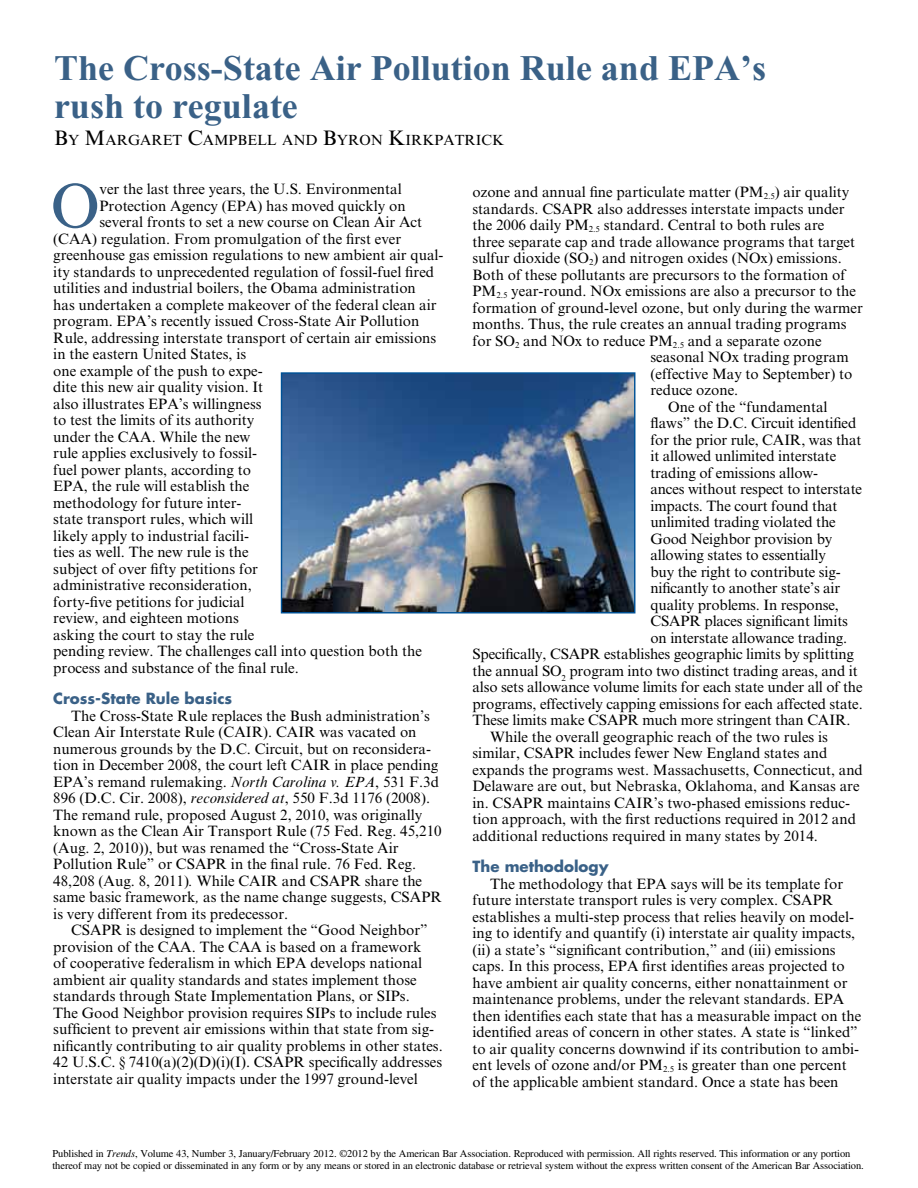
<style>
.page{position:relative;width:918px;height:1188px;background:#fff}
.page>*{position:absolute;margin:0;border:0;box-sizing:border-box;transform-origin:0 0}
.t1{font:63px "Times New Roman MT Std";color:#3a6187}
.t2{font:700 36px/37.5px "Times New Roman";color:#3a6187}
.t3{font:15px/16.5px "Times New Roman MT Std";color:#000}
.t4{font:700 15px "Futura";color:#3a6187}
.t5{font:14.7px "Times New Roman MT Std";color:#000}
.t6{font:10.5px/12px "Times LT Std";letter-spacing:-.01em;color:#000}
.s1{font-size:21px}
.s2{font-style:italic}
</style>
<div class="page">
<img style="left:283px;top:374px;width:350px;height:238px">
<div style="left:281px;top:372px;width:354px;height:242px;border:1px solid #005297"></div>
<h2 class="t2" style="left:54px;top:50px;width:714px">The Cross-State Air Pollution Rule and EPA’s rush to regulate</h2>
<p class="t5" style="left:54px;top:131px;width:451px"><span class="s1">B</span>Y <span class="s1">M</span>ARGARET <span class="s1">C</span>AMPBELL AND <span class="s1">B</span>YRON <span class="s1">K</span>IRKPATRICK</p>
<h1 class="t1" style="left:51px;top:170px;width:50px">O</h1>
<p class="t3" style="left:100px;top:181px;width:304px">ver the last three years, the U.S. Environmental</p>
<p class="t3" style="left:473px;top:184px;width:378px">ozone and annual fine particulate matter (PM<sub>2.5</sub>) air quality</p>
<p class="t3" style="left:472px;top:200px;width:374px">standards. CSAPR also addresses interstate impacts under</p>
<p class="t3" style="left:472px;top:217px;width:353px">the 2006 daily PM<sub>2.5</sub> standard. Central to both rules are</p>
<p class="t3" style="left:472px;top:233px;width:384px">three separate cap and trade allowance programs that target</p>
<p class="t3" style="left:472px;top:250px;width:371px">sulfur dioxide (SO<sub>2</sub>) and nitrogen oxides (NOx) emissions.</p>
<p class="t3" style="left:473px;top:266px;width:374px">Both of these pollutants are precursors to the formation of</p>
<p class="t3" style="left:473px;top:283px;width:385px">PM<sub>2.5</sub> year-round. NOx emissions are also a precursor to the</p>
<p class="t3" style="left:472px;top:299px;width:392px">formation of ground-level ozone, but only during the warmer</p>
<p class="t3" style="left:472px;top:316px;width:376px">months. Thus, the rule creates an annual trading programs</p>
<p class="t3" style="left:472px;top:332px;width:351px">for SO<sub>2</sub> and NOx to reduce PM<sub>2.5</sub> and a separate ozone</p>
<p class="t3" style="left:650px;top:349px;width:200px">seasonal NOx trading program</p>
<p class="t3" style="left:650px;top:365px;width:203px">(effective May to September) to</p>
<p class="t3" style="left:650px;top:382px;width:89px">reduce ozone.</p>
<p class="t3" style="left:668px;top:398px;width:161px">One of the “fundamental</p>
<p class="t3" style="left:650px;top:415px;width:207px">flaws” the D.C. Circuit identified</p>
<p class="t3" style="left:650px;top:431px;width:212px">for the prior rule, CAIR, was that</p>
<p class="t3" style="left:650px;top:448px;width:187px">it allowed unlimited interstate</p>
<p class="t3" style="left:650px;top:464px;width:169px">trading of emissions allow-</p>
<p class="t3" style="left:650px;top:481px;width:213px">ances without respect to interstate</p>
<p class="t3" style="left:650px;top:497px;width:189px">impacts. The court found that</p>
<p class="t3" style="left:650px;top:514px;width:187px">unlimited trading violated the</p>
<p class="t3" style="left:650px;top:530px;width:183px">Good Neighbor provision by</p>
<p class="t3" style="left:650px;top:547px;width:177px">allowing states to essentially</p>
<p class="t3" style="left:650px;top:563px;width:192px">buy the right to contribute sig-</p>
<p class="t3" style="left:650px;top:580px;width:191px">nificantly to another state’s air</p>
<p class="t3" style="left:650px;top:596px;width:190px">quality problems. In response,</p>
<p class="t3" style="left:650px;top:613px;width:199px">CSAPR places significant limits</p>
<p class="t3" style="left:650px;top:629px;width:198px">on interstate allowance trading.</p>
<p class="t3" style="left:473px;top:646px;width:383px">Specifically, CSAPR establishes geographic limits by splitting</p>
<p class="t3" style="left:473px;top:662px;width:387px">the annual SO<sub>2</sub> program into two distinct trading areas, and it</p>
<p class="t3" style="left:472px;top:679px;width:392px">also sets allowance volume limits for each state under all of the</p>
<p class="t3" style="left:472px;top:695px;width:392px">programs, effectively capping emissions for each affected state.</p>
<p class="t3" style="left:472px;top:712px;width:379px">These limits make CSAPR much more stringent than CAIR.</p>
<p class="t3" style="left:490px;top:728px;width:339px">While the overall geographic reach of the two rules is</p>
<p class="t3" style="left:472px;top:745px;width:357px">similar, CSAPR includes fewer New England states and</p>
<p class="t3" style="left:472px;top:761px;width:392px">expands the programs west. Massachusetts, Connecticut, and</p>
<p class="t3" style="left:472px;top:778px;width:389px">Delaware are out, but Nebraska, Oklahoma, and Kansas are</p>
<p class="t3" style="left:472px;top:794px;width:379px">in. CSAPR maintains CAIR’s two-phased emissions reduc-</p>
<p class="t3" style="left:472px;top:811px;width:385px">tion approach, with the first reductions required in 2012 and</p>
<p class="t3" style="left:472px;top:827px;width:347px">additional reductions required in many states by 2014.</p>
<p class="t4" style="left:472px;top:857px;width:138px">The methodology</p>
<p class="t3" style="left:472px;top:875px;width:390px;text-indent:18px">The methodology that EPA says will be its template for future interstate transport rules is very complex. CSAPR establishes a multi-step process that relies heavily on model&shy;ing to identify and quantify (i) interstate air quality impacts, (ii) a state’s “significant contribution,” and (iii) emissions caps. In this process, EPA first identifies areas projected to have ambient air quality concerns, either nonattainment or maintenance problems, under the relevant standards. EPA then identifies each state that has a measurable impact on the identified areas of concern in other states. A state is “linked” to air quality concerns downwind if its contribution to ambi&shy;ent levels of ozone and/or PM<sub>2.5</sub> is greater than one percent of the applicable ambient standard. Once a state has been</p>
<p class="t3" style="left:100px;top:198px;width:308px">Protection Agency (EPA) has moved quickly on</p>
<p class="t3" style="left:100px;top:214px;width:324px">several fronts to set a new course on Clean Air Act</p>
<p class="t3" style="left:53px;top:231px;width:349px">(CAA) regulation. From promulgation of the first ever</p>
<p class="t3" style="left:53px;top:247px;width:392px">greenhouse gas emission regulations to new ambient air qual-</p>
<p class="t3" style="left:53px;top:264px;width:382px">ity standards to unprecedented regulation of fossil-fuel fired</p>
<p class="t3" style="left:53px;top:280px;width:364px">utilities and industrial boilers, the Obama administration</p>
<p class="t3" style="left:53px;top:297px;width:385px">has undertaken a complete makeover of the federal clean air</p>
<p class="t3" style="left:53px;top:313px;width:368px">program. EPA’s recently issued Cross-State Air Pollution</p>
<p class="t3" style="left:53px;top:330px;width:385px">Rule, addressing interstate transport of certain air emissions</p>
<p class="t3" style="left:53px;top:346px;width:194px">in the eastern United States, is</p>
<p class="t3" style="left:53px;top:363px;width:211px">one example of the push to expe-</p>
<p class="t3" style="left:53px;top:379px;width:211px">dite this new air quality vision. It</p>
<p class="t3" style="left:53px;top:396px;width:210px">also illustrates EPA’s willingness</p>
<p class="t3" style="left:53px;top:412px;width:203px">to test the limits of its authority</p>
<p class="t3" style="left:53px;top:429px;width:199px">under the CAA. While the new</p>
<p class="t3" style="left:53px;top:445px;width:205px">rule applies exclusively to fossil-</p>
<p class="t3" style="left:53px;top:462px;width:199px">fuel power plants, according to</p>
<p class="t3" style="left:53px;top:478px;width:198px">EPA, the rule will establish the</p>
<p class="t3" style="left:53px;top:495px;width:190px">methodology for future inter-</p>
<p class="t3" style="left:53px;top:511px;width:201px">state transport rules, which will</p>
<p class="t3" style="left:53px;top:528px;width:197px">likely apply to industrial facili-</p>
<p class="t3" style="left:53px;top:544px;width:197px">ties as well. The new rule is the</p>
<p class="t3" style="left:53px;top:561px;width:206px">subject of over fifty petitions for</p>
<p class="t3" style="left:53px;top:577px;width:200px">administrative reconsideration,</p>
<p class="t3" style="left:53px;top:594px;width:193px">forty-five petitions for judicial</p>
<p class="t3" style="left:53px;top:610px;width:187px">review, and eighteen motions</p>
<p class="t3" style="left:53px;top:627px;width:203px">asking the court to stay the rule</p>
<p class="t3" style="left:53px;top:643px;width:370px">pending review. The challenges call into question both the</p>
<p class="t3" style="left:53px;top:660px;width:247px">process and substance of the final rule.</p>
<p class="t4" style="left:53px;top:689px;width:180px">Cross-State Rule basics</p>
<p class="t3" style="left:53px;top:708px;width:390px;text-indent:18px">The Cross-State Rule replaces the Bush administration’s Clean Air Interstate Rule (CAIR). CAIR was vacated on numerous grounds by the D.C. Circuit, but on reconsidera&shy;tion in December 2008, the court left CAIR in place pending EPA’s remand rulemaking. <span class="s2">North Carolina v. EPA</span>, 531 F.3d 896 (D.C. Cir. 2008), <span class="s2">reconsidered at</span>, 550 F.3d 1176 (2008).<br>The remand rule, proposed August 2, 2010, was originally known as the Clean Air Transport Rule (75 Fed. Reg. 45,210 (Aug. 2, 2010)), but was renamed the “Cross-State Air Pollution Rule” or CSAPR in the final rule. 76 Fed. Reg.<br>48,208 (Aug. 8, 2011)<span class="s2">.</span> While CAIR and CSAPR share the same basic framework<span class="s2">,</span> as the name change suggests, CSAPR is very different from its predecessor.</p>
<p class="t3" style="left:53px;top:922px;width:391px;text-indent:18px">CSAPR is designed to implement the “Good Neighbor” provision of the CAA. The CAA is based on a framework<br>of cooperative federalism in which EPA develops national ambient air quality standards and states implement those standards through State Implementation Plans, or SIPs.<br>The Good Neighbor provision requires SIPs to include rules sufficient to prevent air emissions within that state from sig&shy;nificantly contributing to air quality problems in other states.<br>42 U.S.C. § 7410(a)(2)(D)(i)(I). CSAPR specifically addresses interstate air quality impacts under the 1997 ground-level</p>
<p class="t6" style="left:52px;top:1148px;width:813px">Published in <span class="s2">Trends</span>, Volume 43, Number 3, January/February 2012. ©2012 by the American Bar Association. Reproduced with permission. All rights reserved. This information or any portion thereof may not be copied or disseminated in any form or by any means or stored in an electronic database or retrieval system without the express written consent of the American Bar Association.</p>
</div>
